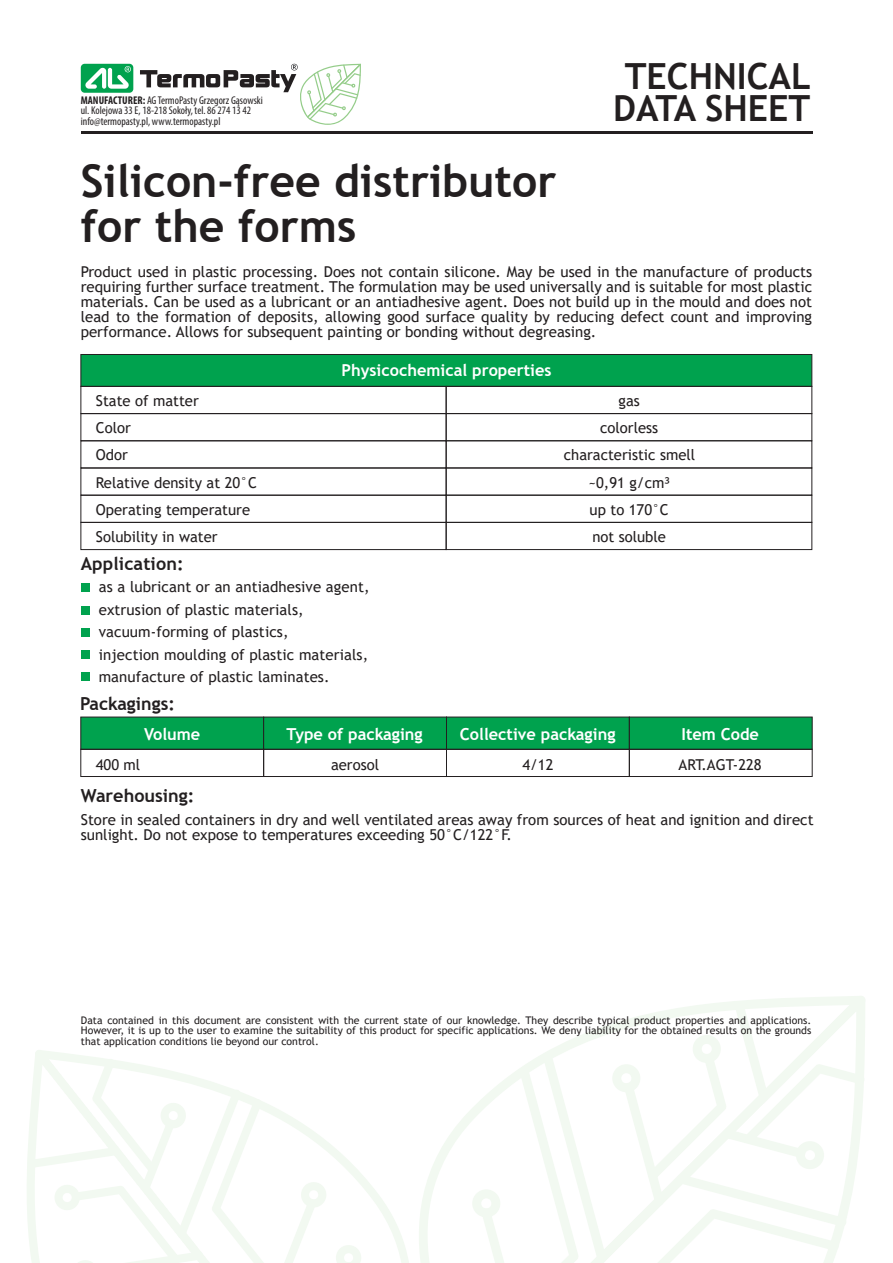
<style>
.page{position:relative;width:893px;height:1263px;background:#fff}
.page>*{position:absolute;margin:0;border:0;box-sizing:border-box;transform-origin:0 0}
.t1{font:700 45px/45px "Trebuchet MS";color:#231f20}
.t2{font:700 36px/31.5px "Trebuchet MS";color:#231f20;text-align:center}
.t3{font:700 18px "Trebuchet MS";color:#231f20}
.t4{font:700 16.5px "Trebuchet MS";color:#fff}
.t5{font:15px/15px "Trebuchet MS";color:#231f20}
.t6{font:condensed 11.25px/10.5px "Myriad Pro";color:#231f20}
.t7{font:10.5px/10.5px "Trebuchet MS";color:#231f20;text-align:justify}
.s1{font-weight:700}
</style>
<div class="page">
<svg style="left:448px;top:996px;width:417px;height:267px"></svg>
<svg style="left:348px;top:1138px;width:100px;height:125px"></svg>
<svg style="left:27px;top:1050px;width:321px;height:213px"></svg>
<div style="left:81px;top:64px;width:52px;height:29px;background:#00a24e;border-radius:4px"></div>
<svg style="left:85px;top:66px;width:46px;height:23px"></svg>
<hr style="left:81px;top:131px;width:731px;height:2px;background:#231f20">
<svg style="left:140px;top:64px;width:221px;height:61px"></svg>
<div style="left:81px;top:583px;width:8px;height:9px;background:#00a24e"></div>
<div style="left:81px;top:606px;width:8px;height:8px;background:#00a24e"></div>
<div style="left:81px;top:628px;width:8px;height:8px;background:#00a24e"></div>
<div style="left:81px;top:650px;width:8px;height:9px;background:#00a24e"></div>
<div style="left:81px;top:673px;width:8px;height:8px;background:#00a24e"></div>
<div style="left:81px;top:354px;width:731px;height:33px;background:#00a24e;border:1px solid #231f20"></div>
<div style="left:446px;top:386px;width:366px;height:28px;border:1px solid #231f20"></div>
<div style="left:81px;top:386px;width:365px;height:28px;border:1px solid #231f20"></div>
<div style="left:446px;top:413px;width:366px;height:28px;border:1px solid #231f20"></div>
<div style="left:81px;top:413px;width:365px;height:28px;border:1px solid #231f20"></div>
<div style="left:446px;top:441px;width:366px;height:27px;border:1px solid #231f20"></div>
<div style="left:81px;top:441px;width:365px;height:27px;border:1px solid #231f20"></div>
<div style="left:81px;top:468px;width:365px;height:27px;border:1px solid #231f20"></div>
<div style="left:446px;top:495px;width:366px;height:28px;border:1px solid #231f20"></div>
<div style="left:81px;top:495px;width:365px;height:28px;border:1px solid #231f20"></div>
<div style="left:446px;top:522px;width:366px;height:28px;border:1px solid #231f20"></div>
<div style="left:81px;top:522px;width:365px;height:28px;border:1px solid #231f20"></div>
<div style="left:446px;top:717px;width:184px;height:32px;background:#00a24e;border:1px solid #231f20"></div>
<div style="left:81px;top:717px;width:183px;height:32px;background:#00a24e;border:1px solid #231f20"></div>
<div style="left:263px;top:717px;width:184px;height:32px;background:#00a24e;border:1px solid #231f20"></div>
<div style="left:629px;top:717px;width:183px;height:32px;background:#00a24e;border:1px solid #231f20"></div>
<div style="left:446px;top:749px;width:184px;height:28px;border:1px solid #231f20"></div>
<div style="left:81px;top:749px;width:183px;height:28px;border:1px solid #231f20"></div>
<div style="left:263px;top:749px;width:184px;height:28px;border:1px solid #231f20"></div>
<div style="left:629px;top:749px;width:183px;height:28px;border:1px solid #231f20"></div>
<p class="t6" style="left:81px;top:95px;width:184px"><span class="s1">MANUFACTURER:</span> AG TermoPasty Grzegorz Gąsowski ul. Kolejowa 33 E, 18-218 Sokoły, tel. 86 274 13 42 info@termopasty.pl, www.termopasty.pl</p>
<h2 class="t2" style="left:613px;top:61px;width:199px">TECHNICAL<br>DATA SHEET</h2>
<h1 class="t1" style="left:81px;top:159px;width:477px">Silicon-free distributor for the forms</h1>
<p class="t5" style="left:81px;top:264px;width:733px;text-align:justify">Product used in plastic processing. Does not contain silicone. May be used in the manufacture of products requiring further surface treatment. The formulation may be used universally and is suitable for most plastic materials. Can be used as a lubricant or an antiadhesive agent. Does not build up in the mould and does not lead to the formation of deposits, allowing good surface quality by reducing defect count and improving performance. Allows for subsequent painting or bonding without degreasing.</p>
<p class="t4" style="left:341px;top:360px;width:212px">Physicochemical properties</p>
<p class="t5" style="left:96px;top:393px;width:104px">State of matter</p>
<p class="t5" style="left:619px;top:393px;width:23px">gas</p>
<p class="t5" style="left:96px;top:420px;width:36px">Color</p>
<p class="t5" style="left:600px;top:420px;width:59px">colorless</p>
<p class="t5" style="left:96px;top:447px;width:34px">Odor</p>
<p class="t5" style="left:564px;top:447px;width:133px">characteristic smell</p>
<p class="t5" style="left:96px;top:475px;width:163px">Relative density at 20°C</p>
<p class="t5" style="left:588px;top:475px;width:83px">~0,91 g/cm3</p>
<p class="t5" style="left:96px;top:502px;width:156px">Operating temperature</p>
<p class="t5" style="left:590px;top:502px;width:81px">up to 170°C</p>
<p class="t5" style="left:96px;top:529px;width:123px">Solubility in water</p>
<p class="t5" style="left:592px;top:529px;width:75px">not soluble</p>
<p class="t3" style="left:81px;top:552px;width:104px">Application:</p>
<p class="t5" style="left:99px;top:576px;width:272px;line-height:22.5px">as a lubricant or an antiadhesive agent, extrusion of plastic materials, vacuum-forming of plastics,<br>injection moulding of plastic materials, manufacture of plastic laminates.</p>
<p class="t3" style="left:80px;top:692px;width:96px">Packagings:</p>
<p class="t4" style="left:144px;top:723px;width:58px">Volume</p>
<p class="t4" style="left:287px;top:724px;width:138px">Type of packaging</p>
<p class="t4" style="left:460px;top:724px;width:157px">Collective packaging</p>
<p class="t4" style="left:681px;top:724px;width:79px">Item Code</p>
<p class="t5" style="left:96px;top:757px;width:46px">400 ml</p>
<p class="t5" style="left:331px;top:757px;width:50px">aerosol</p>
<p class="t5" style="left:522px;top:757px;width:33px">4/12</p>
<p class="t5" style="left:679px;top:757px;width:85px">ART.AGT-228</p>
<p class="t3" style="left:81px;top:785px;width:115px">Warehousing:</p>
<p class="t5" style="left:81px;top:812px;width:734px">Store in sealed containers in dry and well ventilated areas away from sources of heat and ignition and direct sunlight. Do not expose to temperatures exceeding 50°C/122°F.</p>
<p class="t7" style="left:81px;top:1015px;width:732px">Data contained in this document are consistent with the current state of our knowledge. They describe typical product properties and applications.<br>However, it is up to the user to examine the suitability of this product for specific applications. We deny liability for the obtained results on the grounds that application conditions lie beyond our control.</p>
</div>
